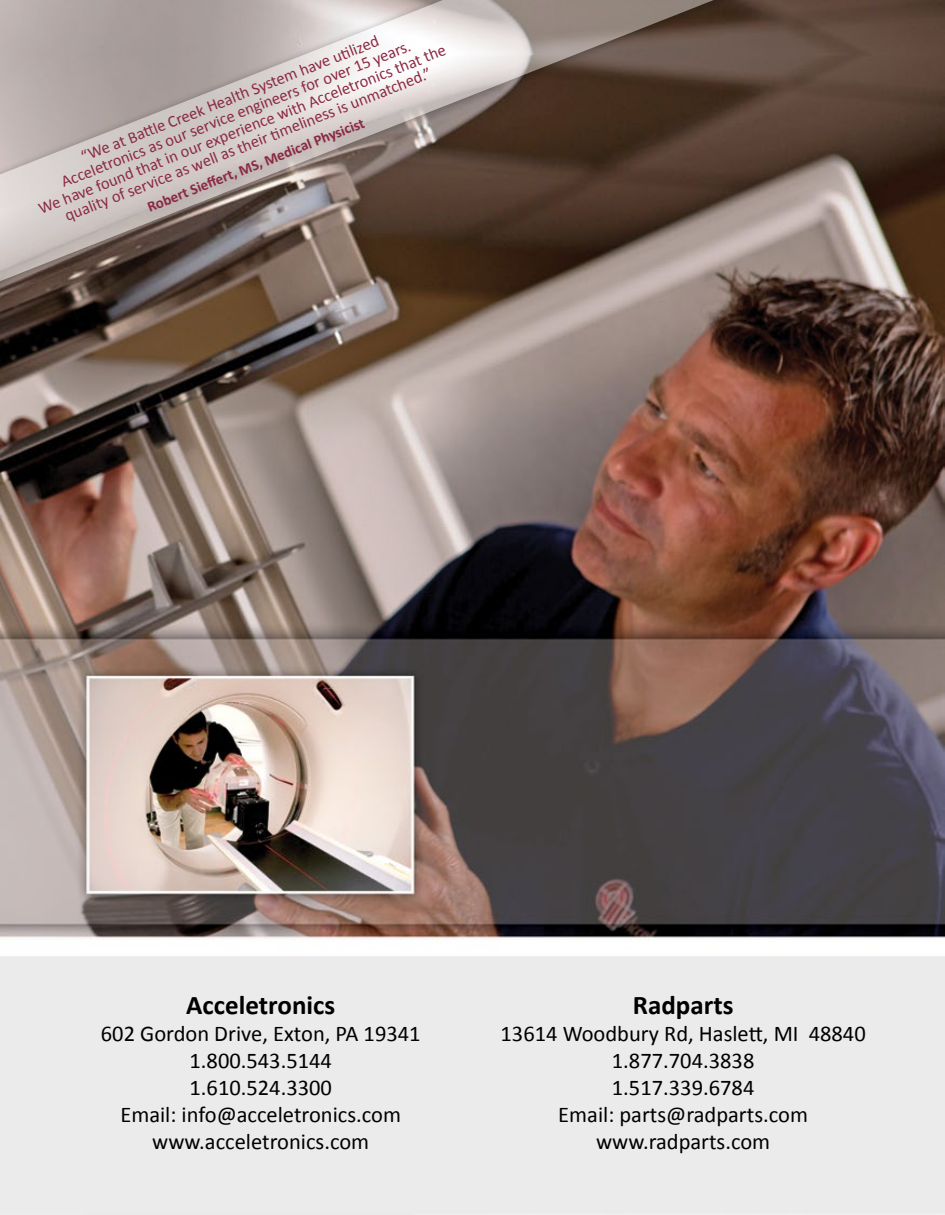
<style>
.page{position:relative;width:945px;height:1215px;background:#fff}
.page>*{position:absolute;margin:0;border:0;box-sizing:border-box;transform-origin:0 0}
.t1{font:700 27px "Calibri";color:#000}
.t2{font:22.5px/27px "Calibri";color:#000;text-align:center}
.t3{font:16.5px/16.5px "Calibri";color:#8b2942;text-align:center}
.t4{font:700 15px "Calibri";color:#8b2942}
</style>
<div class="page">
<img style="left:0;top:0;width:945px;height:1215px">
<div style="left:0;top:0;width:749px;height:313px;background:#000;opacity:.75"></div>
<svg style="left:0;top:0;width:741px;height:305px;background:#8e8079"></svg>
<p class="t3" style="left:24px;top:169px;width:438px;rotate:-21deg">“We at Batt le Creek Health System have uti lized<br>Acceletronics as our service engineers for over 15 years.<br>We have found that in our experience with Acceletronics that the quality of service as well as their ti meliness is unmatched.”</p>
<p class="t4" style="left:144px;top:197px;width:234px;rotate:-21deg">Robert Sieffert, MS, Medical Physicist</p>
<p class="t1" style="left:186px;top:988px;width:150px">Acceletronics</p>
<p class="t2" style="left:101px;top:1020px;width:321px">602 Gordon Drive, Exton, PA 19341<br>1.800.543.5144<br>1.610.524.3300<br>Email: info@acceletronics.com www.acceletronics.com</p>
<p class="t1" style="left:633px;top:988px;width:102px">Radparts</p>
<p class="t2" style="left:501px;top:1020px;width:367px">13614 Woodbury Rd, Haslett, MI 48840<br>1.877.704.3838<br>1.517.339.6784<br>Email: parts@radparts.com www.radparts.com</p>
</div>
